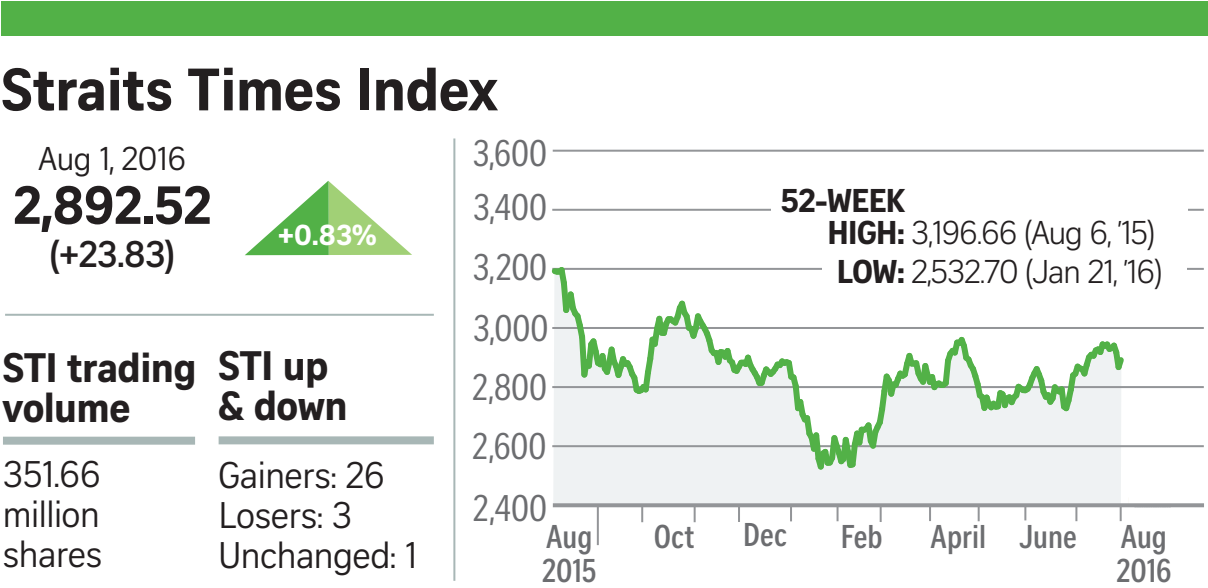
<style>
.page{position:relative;width:1208px;height:588px;background:#fff}
.page>*{position:absolute;margin:0;border:0;box-sizing:border-box;transform-origin:0 0}
.t1{font:700 58px "Curator Serp Text";letter-spacing:-.01em;color:#231f20}
.t2{font:700 52px "Curator Serp Text";color:#231f20}
.t3{font:700 40px/40px "Curator Serp Text";letter-spacing:-.015em;color:#231f20}
.t4{font:36px/40px "Curator Serp Text";letter-spacing:-.015em;color:#231f20;text-align:justify}
.t5{font:36px "Curator Head Cond ST Regular";color:#6c6d70}
.t6{font:700 36px "Curator Head ST Semi";color:#231f20}
.t7{font:32px/38.8px "Curator Head ST Light";letter-spacing:-.03em;color:#231f20}
.t8{font:700 32px/34px "Curator Head Cond ST Semi";color:#6c6d70}
.t9{font:32px "Curator Serp Text";letter-spacing:-.015em;color:#231f20}
.t10{font:700 32px "Curator Serp Text";letter-spacing:-.02em;color:#231f20}
.t11{font:700 28px "Curator Serp Text";color:#fff}
.s1{font-family:"Curator Serp Text";font-weight:700}
</style>
<div class="page">
<div style="left:553px;top:474px;width:568px;height:29px;background:#eff2f3"></div>
<div style="left:3px;top:437px;width:192px;height:8px;background:#a8b7b6"></div>
<div style="left:219px;top:436px;width:215px;height:8px;background:#a8b7b6"></div>
<hr style="left:5px;top:314px;width:429px;height:2px;background:#a8b7b6">
<hr style="left:453px;top:138px;width:2px;height:443px;background:#a8b7b6">
<hr style="left:552px;top:386px;width:652px;height:2px;background:#939598">
<hr style="left:552px;top:327px;width:652px;height:2px;background:#939598">
<hr style="left:553px;top:150px;width:651px;height:2px;background:#939598">
<hr style="left:552px;top:268px;width:652px;height:2px;background:#939598">
<hr style="left:552px;top:209px;width:652px;height:2px;background:#939598">
<div style="left:1px;top:1px;width:1207px;height:34px;background:#52b147"></div>
<svg style="left:694px;top:507px;width:2px;height:15px"></svg>
<svg style="left:738px;top:507px;width:2px;height:15px"></svg>
<svg style="left:790px;top:507px;width:2px;height:14px"></svg>
<svg style="left:837px;top:507px;width:2px;height:14px"></svg>
<svg style="left:880px;top:507px;width:2px;height:15px"></svg>
<svg style="left:929px;top:507px;width:2px;height:14px"></svg>
<svg style="left:641px;top:507px;width:2px;height:15px"></svg>
<hr style="left:597px;top:506px;width:2px;height:39px;background:#939598">
<svg style="left:978px;top:507px;width:2px;height:14px"></svg>
<svg style="left:1024px;top:507px;width:2px;height:13px"></svg>
<svg style="left:1075px;top:507px;width:2px;height:14px"></svg>
<svg style="left:1120px;top:507px;width:2px;height:14px"></svg>
<hr style="left:552px;top:445px;width:652px;height:2px;background:#939598">
<svg style="left:1134px;top:507px;width:37px;height:1px"></svg>
<svg style="left:551px;top:267px;width:577px;height:207px"></svg>
<svg style="left:553px;top:503px;width:651px;height:4px;background:#999b9e"></svg>
<div style="left:771px;top:197px;width:417px;height:24px;background:#fff"></div>
<div style="left:823px;top:254px;width:364px;height:24px;background:#fff"></div>
<svg style="left:245px;top:181px;width:167px;height:74px"></svg>
<h1 class="t1" style="left:1px;top:54px;width:498px">Straits Times Index</h1>
<p class="t9" style="left:39px;top:140px;width:149px">Aug 1, 2016</p>
<h2 class="t2" style="left:13px;top:174px;width:199px">2,892.52</h2>
<p class="t6" style="left:50px;top:233px;width:127px">(+23.83)</p>
<p class="t11" style="left:278px;top:218px;width:100px">+0.83%</p>
<p class="t3" style="left:3px;top:347px;width:195px">STI trading volume</p>
<p class="t4" style="left:3px;top:454px;width:101px">351.66 million shares</p>
<p class="t3" style="left:219px;top:345px;width:131px">STI up &amp; down</p>
<p class="t4" style="left:219px;top:455px;width:200px;text-align:left">Gainers: 26<br>Losers: 3<br>Unchanged: 1</p>
<p class="t5" style="left:473px;top:133px;width:76px">3,600</p>
<p class="t5" style="left:473px;top:188px;width:76px">3,400</p>
<p class="t5" style="left:473px;top:247px;width:76px">3,200</p>
<p class="t5" style="left:473px;top:309px;width:77px">3,000</p>
<p class="t5" style="left:472px;top:368px;width:76px">2,800</p>
<p class="t5" style="left:472px;top:427px;width:76px">2,600</p>
<p class="t5" style="left:473px;top:489px;width:75px">2,400</p>
<p class="t8" style="left:546px;top:520px;width:48px">Aug</p>
<p class="t8" style="left:654px;top:520px;width:43px">Oct</p>
<p class="t8" style="left:542px;top:554px;width:56px">2015</p>
<p class="t10" style="left:781px;top:181px;width:126px">52-WEEK</p>
<p class="t7" style="left:828px;top:213px;width:337px"><span class="s1">HIGH:</span> 3,196.66 (Aug 6, ’15)<br><span class="s1">LOW:</span> 2,532.70 (Jan 21, ’16)</p>
<p class="t8" style="left:743px;top:518px;width:46px">Dec</p>
<p class="t8" style="left:841px;top:521px;width:43px">Feb</p>
<p class="t8" style="left:931px;top:520px;width:148px">April June</p>
<p class="t8" style="left:1116px;top:520px;width:56px">Aug<br>2016</p>
</div>
